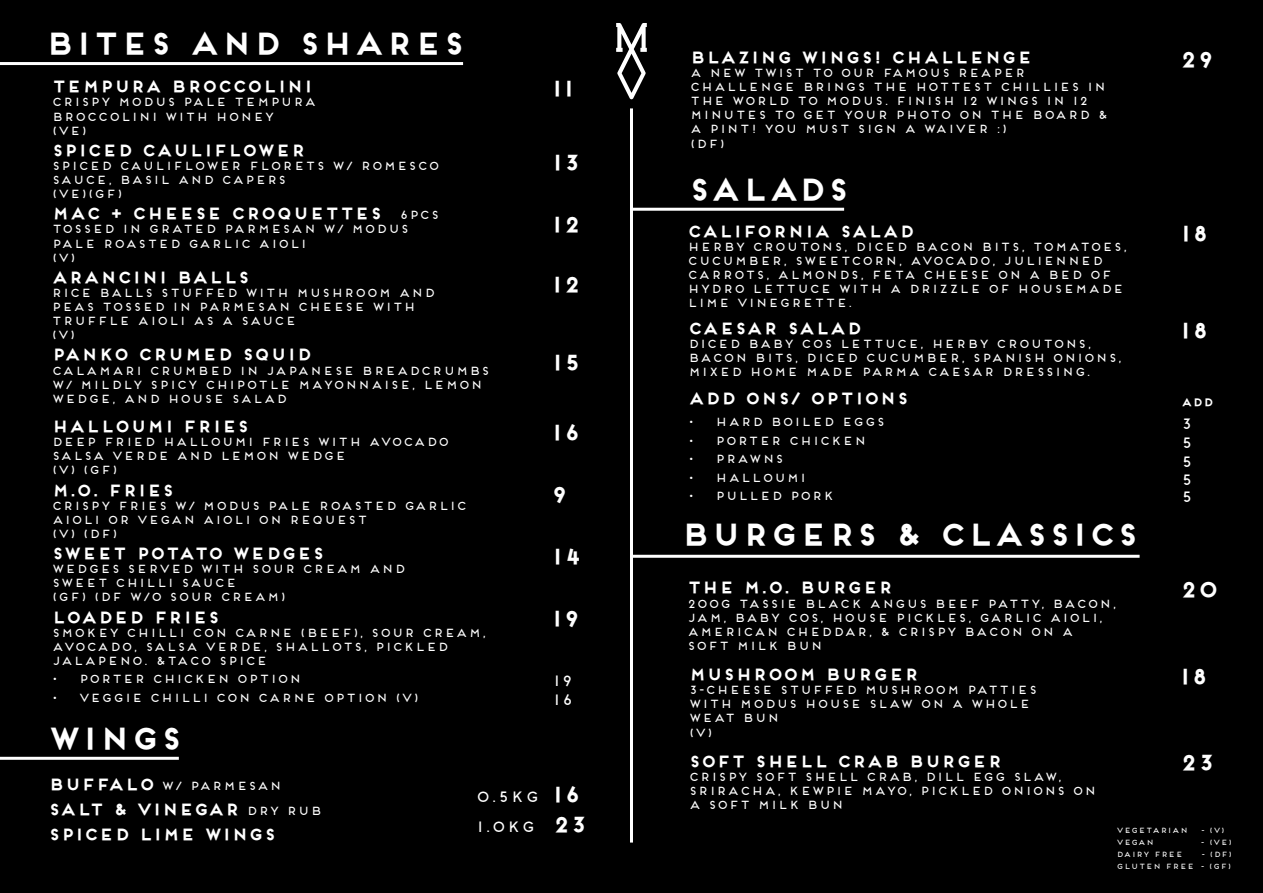
<style>
.page{position:relative;width:1263px;height:893px;background:#000}
.page>*{position:absolute;margin:0;border:0;box-sizing:border-box;transform-origin:0 0}
.t1{font:700 29.55px "Frontage";color:#fff}
.t2{font:700 21px "Frontage";color:#fff}
.t3{font:700 15.75px/25.2px "Frontage";color:#fff}
.t4{font:15px/18.3px "Frontage";color:#fff}
.t5{font:11.85px/14.1px "Frontage";color:#fff}
.t6{font:700 10.5px "Frontage";color:#fff}
.t7{font:7.5px/12px "Frontage";color:#fff;text-align:right}
.s1{font-weight:400;font-size:11.85px}
.s2{font-weight:700;font-size:15.75px}
.s3{font-weight:700;font-size:21px}
</style>
<div class="page">
<hr style="left:630px;top:108px;width:3px;height:734px;background:#fff">
<hr style="left:0;top:757px;width:179px;height:3px;background:#fff">
<hr style="left:0;top:62px;width:463px;height:3px;background:#fff">
<svg style="left:616px;top:23px;width:31px;height:76px"></svg>
<hr style="left:633px;top:208px;width:211px;height:3px;background:#fff">
<hr style="left:633px;top:555px;width:506px;height:3px;background:#fff">
<h1 class="t1" style="left:44px;top:25px;width:422px">BITES AND SHARES</h1>
<h3 class="t3" style="left:51px;top:74px;width:263px">TEMPURA BROCCOLINI</h3>
<p class="t5" style="left:51px;top:95px;width:267px">CRISPY MODUS PALE TEMPURA<br>BROCCOLINI WITH HONEY<br>(VE)</p>
<h2 class="t2" style="left:550px;top:76px;width:26px">11</h2>
<h3 class="t3" style="left:51px;top:137px;width:256px">SPICED CAULIFLOWER</h3>
<p class="t5" style="left:51px;top:158px;width:390px">SPICED CAULIFLOWER FLORETS W/ ROMESCO<br>SAUCE, BASIL AND CAPERS<br>(VE)(GF)</p>
<h2 class="t2" style="left:550px;top:149px;width:31px">13</h2>
<h3 class="t3" style="left:51px;top:201px;width:390px">MAC + CHEESE CROQUETTES <span class="s1">6PCS</span></h3>
<p class="t5" style="left:51px;top:222px;width:359px">TOSSED IN GRATED PARMESAN W/ MODUS<br>PALE ROASTED GARLIC AIOLI<br>(V)</p>
<h2 class="t2" style="left:550px;top:211px;width:32px">12</h2>
<h3 class="t3" style="left:51px;top:264px;width:200px">ARANCINI BALLS</h3>
<p class="t5" style="left:51px;top:285px;width:386px">RICE BALLS STUFFED WITH MUSHROOM AND<br>PEAS TOSSED IN PARMESAN CHEESE WITH<br>TRUFFLE AIOLI AS A SAUCE<br>(V)</p>
<h3 class="t3" style="left:51px;top:342px;width:262px">PANKO CRUMED SQUID</h3>
<p class="t5" style="left:51px;top:363px;width:440px">CALAMARI CRUMBED IN JAPANESE BREADCRUMBS<br>W/ MILDLY SPICY CHIPOTLE MAYONNAISE, LEMON<br>WEDGE, AND HOUSE SALAD</p>
<h3 class="t3" style="left:51px;top:413px;width:199px">HALLOUMI FRIES</h3>
<p class="t5" style="left:51px;top:435px;width:400px">DEEP FRIED HALLOUMI FRIES WITH AVOCADO<br>SALSA VERDE AND LEMON WEDGE<br>(V) (GF)</p>
<h3 class="t3" style="left:51px;top:477px;width:124px">M.O. FRIES</h3>
<p class="t5" style="left:51px;top:498px;width:417px">CRISPY FRIES W/ MODUS PALE ROASTED GARLIC<br>AIOLI OR VEGAN AIOLI ON REQUEST<br>(V) (DF)</p>
<h3 class="t3" style="left:51px;top:540px;width:274px">SWEET POTATO WEDGES</h3>
<p class="t5" style="left:51px;top:561px;width:356px">WEDGES SERVED WITH SOUR CREAM AND<br>SWEET CHILLI SAUCE<br>(GF) (DF W/O SOUR CREAM)</p>
<h2 class="t2" style="left:550px;top:272px;width:32px">12</h2>
<h2 class="t2" style="left:550px;top:350px;width:31px">15</h2>
<h2 class="t2" style="left:550px;top:420px;width:31px">16</h2>
<h2 class="t2" style="left:550px;top:482px;width:18px">9</h2>
<h2 class="t2" style="left:550px;top:544px;width:33px">14</h2>
<h3 class="t3" style="left:51px;top:604px;width:170px">LOADED FRIES</h3>
<p class="t5" style="left:51px;top:625px;width:437px">SMOKEY CHILLI CON CARNE (BEEF), SOUR CREAM,<br>AVOCADO, SALSA VERDE, SHALLOTS, PICKLED<br>JALAPENO. &amp;TACO SPICE</p>
<p class="t5" style="left:51px;top:672px;width:252px">• PORTER CHICKEN OPTION</p>
<p class="t5" style="left:51px;top:690px;width:369px">• VEGGIE CHILLI CON CARNE OPTION (V)</p>
<p class="t4" style="left:552px;top:690px;width:23px">16</p>
<h2 class="t2" style="left:550px;top:606px;width:30px">19</h2>
<p class="t4" style="left:552px;top:671px;width:22px">19</p>
<h1 class="t1" style="left:47px;top:720px;width:137px">WINGS</h1>
<p class="t5" style="left:48px;top:778px;width:235px"><span class="s2">BUFFALO</span> W/ PARMESAN</p>
<h3 class="t3" style="left:48px;top:796px;width:275px">SALT &amp; VINEGAR <span class="s1">DRY RUB<br></span>SPICED LIME WINGS</h3>
<p class="t4" style="left:475px;top:782px;width:113px;line-height:29.4px">0.5KG <span class="s3">16<br></span>1.0KG <span class="s3">23</span></p>
<h3 class="t3" style="left:689px;top:44px;width:344px">BLAZING WINGS! CHALLENGE</h3>
<p class="t5" style="left:689px;top:65px;width:420px">A NEW TWIST TO OUR FAMOUS REAPER<br>CHALLENGE BRINGS THE HOTTEST CHILLIES IN<br>THE WORLD TO MODUS. FINISH 12 WINGS IN 12<br>MINUTES TO GET YOUR PHOTO ON THE BOARD &amp;<br>A PINT! YOU MUST SIGN A WAIVER :)<br>(DF)</p>
<h1 class="t1" style="left:687px;top:171px;width:163px">SALADS</h1>
<h3 class="t3" style="left:687px;top:218px;width:229px">CALIFORNIA SALAD</h3>
<p class="t5" style="left:687px;top:239px;width:442px">HERBY CROUTONS, DICED BACON BITS, TOMATOES, CUCUMBER, SWEETCORN, AVOCADO, JULIENNED CARROTS, ALMONDS, FETA CHEESE ON A BED OF HYDRO LETTUCE WITH A DRIZZLE OF HOUSEMADE LIME VINEGRETTE.</p>
<h3 class="t3" style="left:687px;top:315px;width:176px">CAESAR SALAD</h3>
<p class="t5" style="left:687px;top:336px;width:436px">DICED BABY COS LETTUCE, HERBY CROUTONS,<br>BACON BITS, DICED CUCUMBER, SPANISH ONIONS,<br>MIXED HOME MADE PARMA CAESAR DRESSING.</p>
<h3 class="t3" style="left:687px;top:385px;width:222px">ADD ONS/ OPTIONS</h3>
<p class="t5" style="left:687px;top:415px;width:199px">• HARD BOILED EGGS</p>
<p class="t5" style="left:687px;top:433px;width:180px">• PORTER CHICKEN</p>
<p class="t5" style="left:687px;top:452px;width:98px">• PRAWNS</p>
<p class="t5" style="left:687px;top:470px;width:120px">• HALLOUMI</p>
<p class="t5" style="left:687px;top:488px;width:148px">• PULLED PORK</p>
<h1 class="t1" style="left:679px;top:516px;width:460px">BURGERS &amp; CLASSICS</h1>
<h3 class="t3" style="left:686px;top:575px;width:208px">THE M.O. BURGER</h3>
<p class="t5" style="left:686px;top:596px;width:432px">200G TASSIE BLACK ANGUS BEEF PATTY, BACON, JAM, BABY COS, HOUSE PICKLES, GARLIC AIOLI, AMERICAN CHEDDAR, &amp; CRISPY BACON ON A SOFT MILK BUN</p>
<h3 class="t3" style="left:688px;top:661px;width:232px">MUSHROOM BURGER</h3>
<p class="t5" style="left:688px;top:682px;width:351px">3-CHEESE STUFFED MUSHROOM PATTIES<br>WITH MODUS HOUSE SLAW ON A WHOLE<br>WEAT BUN<br>(V)</p>
<h3 class="t3" style="left:688px;top:748px;width:315px">SOFT SHELL CRAB BURGER</h3>
<p class="t5" style="left:688px;top:769px;width:410px">CRISPY SOFT SHELL CRAB, DILL EGG SLAW,<br>SRIRACHA, KEWPIE MAYO, PICKLED ONIONS ON<br>A SOFT MILK BUN</p>
<h2 class="t2" style="left:1179px;top:46px;width:35px">29</h2>
<h2 class="t2" style="left:1179px;top:220px;width:31px">18</h2>
<h2 class="t2" style="left:1178px;top:317px;width:31px">18</h2>
<p class="t6" style="left:1181px;top:396px;width:34px">ADD</p>
<p class="t4" style="left:1180px;top:414px;width:14px;text-align:justify">3<br>5<br>5<br>5<br>5</p>
<h2 class="t2" style="left:1179px;top:577px;width:40px">20</h2>
<h2 class="t2" style="left:1178px;top:663px;width:31px">18</h2>
<h2 class="t2" style="left:1179px;top:750px;width:37px">23</h2>
<p class="t7" style="left:1116px;top:824px;width:73px">VEGETARIAN</p>
<p class="t7" style="left:1200px;top:824px;width:26px">- (V)</p>
<p class="t7" style="left:1116px;top:836px;width:39px">VEGAN</p>
<p class="t7" style="left:1200px;top:836px;width:33px">- (VE)</p>
<p class="t7" style="left:1116px;top:848px;width:68px">DAIRY FREE</p>
<p class="t7" style="left:1116px;top:848px;width:117px">- (DF)<br>GLUTEN FREE - (GF)</p>
</div>
